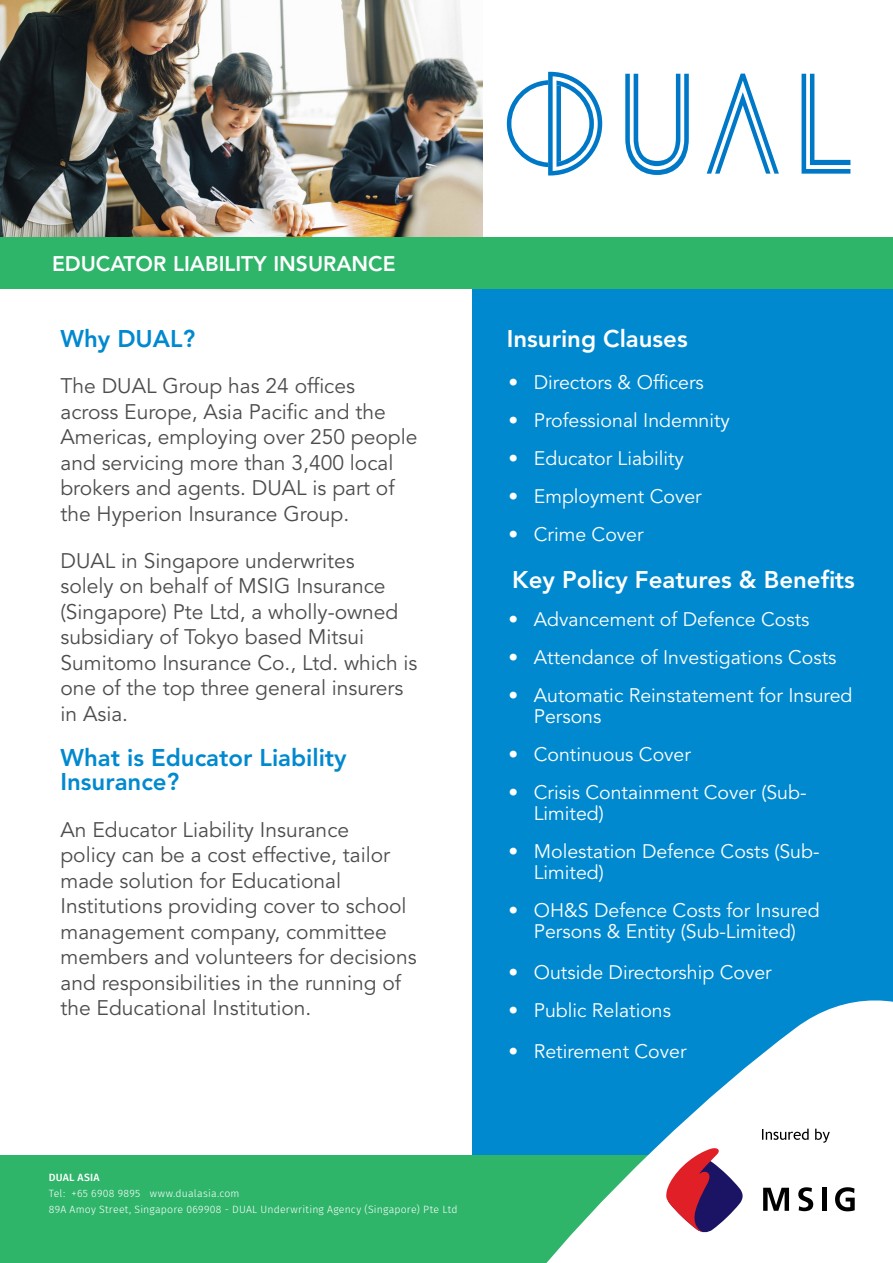
<style>
.page{position:relative;width:893px;height:1263px;background:#fff}
.page>*{position:absolute;margin:0;border:0;box-sizing:border-box;transform-origin:0 0}
.t1{font:800 24px/24px "Avenir LT Std";color:#0089cf}
.t2{font:800 24px "Avenir LT Std";color:#fff}
.t3{font:21px/25.5px "Avenir LT Std";color:#4d4d4f}
.t4{font:800 21px "Avenir LT Std";color:#fff}
.t5{font:19.5px/21px "Avenir LT Std";color:#fff}
.t6{font:300 10.5px/16.2px "Fira Sans";letter-spacing:.02em;color:#fff}
.t7{font:500 10.5px "Fira Sans";letter-spacing:.025em;color:#fff}
</style>
<div class="page">
<div style="left:472px;top:281px;width:421px;height:874px;background:#0089cf"></div>
<img style="left:0;top:0;width:482px;height:237px">
<div style="left:0;top:237px;width:893px;height:51px;background:#2fb56a"></div>
<div style="left:0;top:1155px;width:893px;height:108px;background:#2fb56a"></div>
<svg style="left:546px;top:1000px;width:347px;height:263px;fill:#fff"></svg>
<svg style="left:666px;top:1147px;width:78px;height:86px;background:#b27892"></svg>
<svg style="left:763px;top:1188px;width:26px;height:23px"></svg>
<svg style="left:798px;top:1187px;width:15px;height:24px"></svg>
<div style="left:822px;top:1188px;width:5px;height:23px;background:#000"></div>
<svg style="left:835px;top:1187px;width:20px;height:24px"></svg>
<svg style="left:762px;top:1129px;width:68px;height:14px"></svg>
<svg style="left:801px;top:74px;width:49px;height:100px"></svg>
<svg style="left:625px;top:74px;width:64px;height:101px"></svg>
<svg style="left:707px;top:74px;width:72px;height:100px"></svg>
<svg style="left:507px;top:72px;width:95px;height:103px"></svg>
<p class="t4" style="left:52px;top:251px;width:345px">EDUCATOR LIABILITY INSURANCE</p>
<p class="t1" style="left:60px;top:326px;width:136px">Why DUAL?</p>
<p class="t3" style="left:60px;top:374px;width:358px">The DUAL Group has 24 offices across Europe, Asia Pacific and the Americas, employing over 250 people and servicing more than 3,400 local brokers and agents. DUAL is part of the Hyperion Insurance Group.</p>
<p class="t3" style="left:60px;top:548px;width:359px">DUAL in Singapore underwrites<br>solely on behalf of MSIG Insurance (Singapore) Pte Ltd, a wholly-owned subsidiary of Tokyo based Mitsui<br>Sumitomo Insurance Co., Ltd. which is one of the top three general insurers in Asia.</p>
<p class="t1" style="left:60px;top:746px;width:288px">What is Educator Liability<br>Insurance?</p>
<p class="t3" style="left:60px;top:817px;width:358px">An Educator Liability Insurance<br>policy can be a cost effective, tailor made solution for Educational Institutions providing cover to school management company, committee members and volunteers for decisions and responsibilities in the running of the Educational Institution.</p>
<p class="t7" style="left:49px;top:1169px;width:52px">DUAL ASIA</p>
<p class="t6" style="left:49px;top:1185px;width:410px">Tel: +65 6908 9895 www.dualasia.com<br>89A Amoy Street, Singapore 069908 - DUAL Underwriting Agency (Singapore) Pte Ltd</p>
<p class="t2" style="left:507px;top:324px;width:182px">Insuring Clauses</p>
<p class="t5" style="left:508px;top:372px;width:197px">• Directors &amp; Officers</p>
<p class="t5" style="left:508px;top:410px;width:223px">• Professional Indemnity</p>
<p class="t5" style="left:508px;top:448px;width:177px">• Educator Liability</p>
<p class="t5" style="left:508px;top:486px;width:195px">• Employment Cover</p>
<p class="t5" style="left:508px;top:524px;width:137px">• Crime Cover</p>
<p class="t2" style="left:512px;top:565px;width:344px">Key Policy Features &amp; Benefits</p>
<p class="t5" style="left:508px;top:609px;width:303px">• Advancement of Defence Costs</p>
<p class="t5" style="left:508px;top:647px;width:330px">• Attendance of Investigations Costs</p>
<p class="t5" style="left:534px;top:685px;width:320px;text-indent:-26px">• Automatic Reinstatement for Insured<br>Persons</p>
<p class="t5" style="left:508px;top:744px;width:184px">• Continuous Cover</p>
<p class="t5" style="left:534px;top:782px;width:274px;text-indent:-26px">• Crisis Containment Cover (Sub-<br>Limited)</p>
<p class="t5" style="left:534px;top:841px;width:287px;text-indent:-26px">• Molestation Defence Costs (Sub-<br>Limited)</p>
<p class="t5" style="left:508px;top:900px;width:313px;text-align:center">• OH&amp;S Defence Costs for Insured<br>Persons &amp; Entity (Sub-Limited)</p>
<p class="t5" style="left:508px;top:962px;width:265px">• Outside Directorship Cover</p>
<p class="t5" style="left:508px;top:1000px;width:164px">• Public Relations</p>
<p class="t5" style="left:508px;top:1041px;width:180px">• Retirement Cover</p>
</div>
